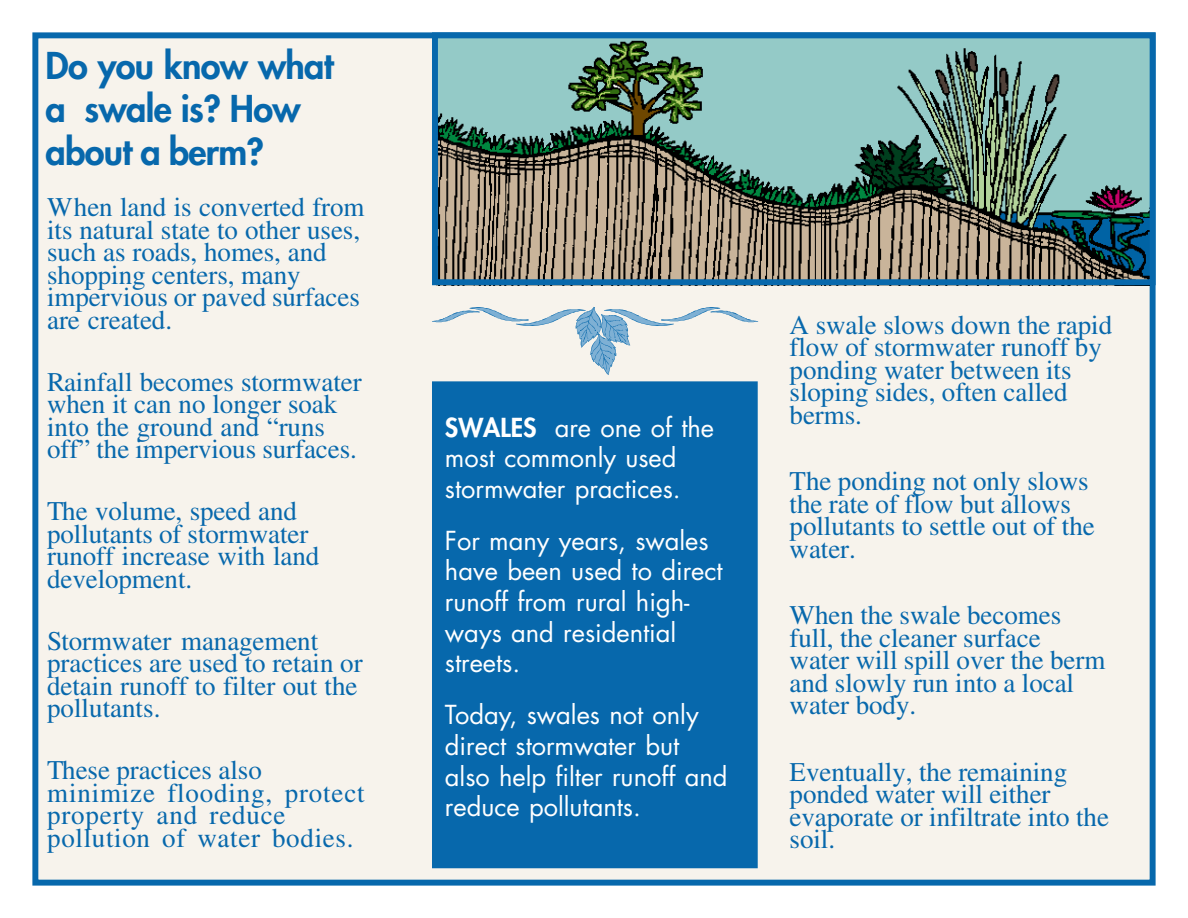
<style>
.page{position:relative;width:1188px;height:918px;background:#fff}
.page>*{position:absolute;margin:0;border:0;box-sizing:border-box;transform-origin:0 0}
.t1{font:800 36px/43.2px "Futura";letter-spacing:-.02em;color:#0768ac}
.t2{font:27px/22.5px "Times";letter-spacing:-.005em;color:#0768ac}
.t3{font:27px/22.5px "Times";letter-spacing:.03em;color:#0768ac}
.t4{font:25.5px/30.6px "Futura";color:#fff}
.s1{font-weight:800}
</style>
<div class="page">
<div style="left:32px;top:32px;width:1124px;height:854px;background:#f7f3ec;border:6px solid #0768ac"></div>
<img style="left:439px;top:39px;width:710px;height:239px">
<div style="left:432px;top:381px;width:326px;height:487px;background:#0768ac"></div>
<svg style="left:432px;top:307px;width:326px;height:68px"></svg>
<div style="left:432px;top:32px;width:724px;height:253px;border:6px solid #0768ac"></div>
<h1 class="t1" style="left:46px;top:44px;width:290px">Do you know what a swale is? How about a berm?</h1>
<p class="t2" style="left:47px;top:196px;width:319px">When land is converted from its natural state to other uses, such as roads, homes, and shopping centers, many impervious or paved surfaces are created.</p>
<p class="t2" style="left:47px;top:370px;width:316px">Rainfall becomes stormwater when it can no longer soak into the ground and “runs off” the impervious surfaces.</p>
<p class="t2" style="left:47px;top:500px;width:274px">The volume, speed and pollutants of stormwater runoff increase with land development.</p>
<p class="t2" style="left:47px;top:629px;width:317px">Stormwater management practices are used to retain or detain runoff to filter out the pollutants.</p>
<p class="t3" style="left:47px;top:759px;width:319px">These practices also minimize flooding, protect property and reduce pollution of water bodies.</p>
<p class="t4" style="left:445px;top:412px;width:271px"><span class="s1">SWALES</span> are one of the most commonly used stormwater practices.</p>
<p class="t4" style="left:445px;top:526px;width:279px">For many years, swales have been used to direct runoff from rural high&shy;ways and residential streets.</p>
<p class="t4" style="left:445px;top:700px;width:284px">Today, swales not only direct stormwater but also help filter runoff and reduce pollutants.</p>
<p class="t2" style="left:790px;top:313px;width:324px">A swale slows down the rapid flow of stormwater runoff by ponding water between its sloping sides, often called berms.</p>
<p class="t2" style="left:790px;top:470px;width:307px">The ponding not only slows the rate of flow but allows pollutants to settle out of the water.</p>
<p class="t2" style="left:790px;top:604px;width:317px">When the swale becomes full, the cleaner surface water will spill over the berm and slowly run into a local water body.</p>
<p class="t2" style="left:790px;top:761px;width:321px">Eventually, the remaining ponded water will either evaporate or infiltrate into the soil.</p>
</div>
